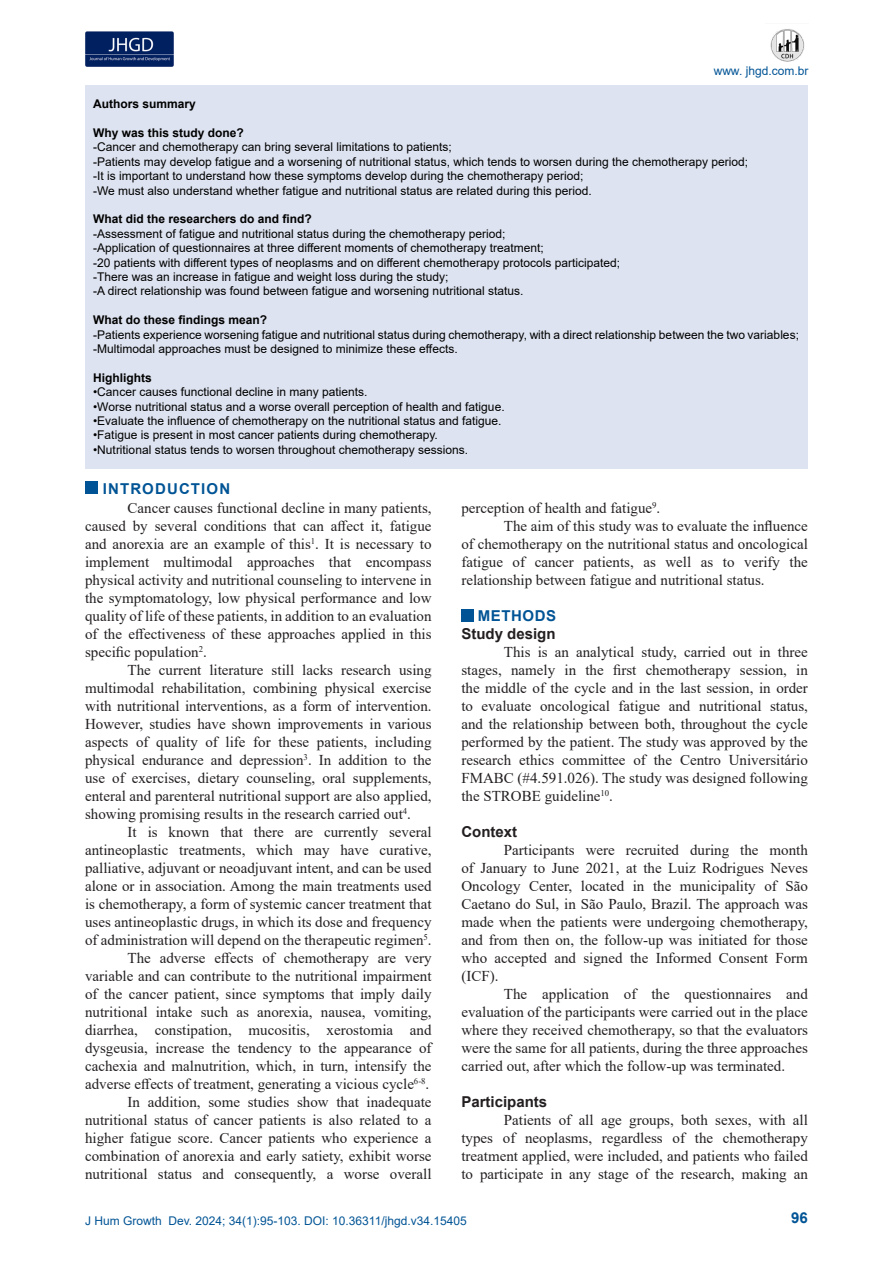
<style>
.page{position:relative;width:893px;height:1263px;background:#fff}
.page>*{position:absolute;margin:0;border:0;box-sizing:border-box;transform-origin:0 0}
.t1{font:15px/18px "Times New Roman";color:#231f20;text-align:justify}
.t2{font:700 15px "Arial";color:#231f20}
.t3{font:700 15px "Arial";letter-spacing:.075em;color:#005495}
.t4{font:700 15px "Arial";letter-spacing:.035em;color:#005495}
.t5{font:12px "Arial";color:#000}
.t6{font:700 12px "Arial";color:#000}
.t7{font:12px "Arial";color:#005495}
</style>
<div class="page">
<img style="left:85px;top:31px;width:89px;height:35px">
<img style="left:770px;top:29px;width:35px;height:33px">
<div style="left:85px;top:481px;width:12px;height:12px;background:#005495"></div>
<div style="left:461px;top:609px;width:12px;height:12px;background:#005495"></div>
<div style="left:85px;top:85px;width:722px;height:383px;background:#dde3f0"></div>
<p class="t7" style="left:714px;top:62px;width:96px">www. jhgd.com.br</p>
<p class="t6" style="left:93px;top:96px;width:104px">Authors summary</p>
<p class="t6" style="left:93px;top:124px;width:152px">Why was this study done?</p>
<p class="t5" style="left:93px;top:139px;width:360px">-Cancer and chemotherapy can bring several limitations to patients;</p>
<p class="t5" style="left:93px;top:153px;width:656px">-Patients may develop fatigue and a worsening of nutritional status, which tends to worsen during the chemotherapy period;</p>
<p class="t5" style="left:93px;top:168px;width:492px">-It is important to understand how these symptoms develop during the chemotherapy period;</p>
<p class="t5" style="left:93px;top:182px;width:500px">-We must also understand whether fatigue and nutritional status are related during this period.</p>
<p class="t6" style="left:93px;top:211px;width:220px">What did the researchers do and find?</p>
<p class="t5" style="left:93px;top:225px;width:414px">-Assessment of fatigue and nutritional status during the chemotherapy period;</p>
<p class="t5" style="left:93px;top:240px;width:452px">-Application of questionnaires at three different moments of chemotherapy treatment;</p>
<p class="t5" style="left:93px;top:254px;width:529px">-20 patients with different types of neoplasms and on different chemotherapy protocols participated;</p>
<p class="t5" style="left:93px;top:268px;width:357px">-There was an increase in fatigue and weight loss during the study;</p>
<p class="t5" style="left:93px;top:283px;width:432px">-A direct relationship was found between fatigue and worsening nutritional status.</p>
<p class="t6" style="left:93px;top:312px;width:176px">What do these findings mean?</p>
<p class="t5" style="left:93px;top:326px;width:707px">-Patients experience worsening fatigue and nutritional status during chemotherapy, with a direct relationship between the two variables;</p>
<p class="t5" style="left:93px;top:340px;width:366px">-Multimodal approaches must be designed to minimize these effects.</p>
<p class="t6" style="left:93px;top:369px;width:60px">Highlights</p>
<p class="t5" style="left:93px;top:384px;width:276px">•Cancer causes functional decline in many patients.</p>
<p class="t5" style="left:93px;top:398px;width:413px">•Worse nutritional status and a worse overall perception of health and fatigue.</p>
<p class="t5" style="left:93px;top:412px;width:410px">•Evaluate the influence of chemotherapy on the nutritional status and fatigue.</p>
<p class="t5" style="left:93px;top:427px;width:346px">•Fatigue is present in most cancer patients during chemotherapy.</p>
<p class="t5" style="left:93px;top:441px;width:377px">•Nutritional status tends to worsen throughout chemotherapy sessions.</p>
<p class="t3" style="left:103px;top:478px;width:129px">INTRODUCTION</p>
<p class="t1" style="left:85px;top:499px;width:348px;text-indent:43px">Cancer causes functional decline in many patients, caused by several conditions that can affect it, fatigue and anorexia are an example of this<sup>1</sup>. It is necessary to implement multimodal approaches that encompass physical activity and nutritional counseling to intervene in the symptomatology, low physical performance and low quality of life of these patients, in addition to an evaluation of the effectiveness of these approaches applied in this specific population<sup>2</sup>.</p>
<p class="t1" style="left:85px;top:661px;width:348px;text-indent:43px">The current literature still lacks research using multimodal rehabilitation, combining physical exercise with nutritional interventions, as a form of intervention.<br>However, studies have shown improvements in various aspects of quality of life for these patients, including physical endurance and depression<sup>3</sup>. In addition to the use of exercises, dietary counseling, oral supplements, enteral and parenteral nutritional support are also applied, showing promising results in the research carried out<sup>4</sup>.</p>
<p class="t1" style="left:85px;top:823px;width:348px;text-indent:43px">It is known that there are currently several antineoplastic treatments, which may have curative, palliative, adjuvant or neoadjuvant intent, and can be used alone or in association. Among the main treatments used is chemotherapy, a form of systemic cancer treatment that uses antineoplastic drugs, in which its dose and frequency of administration will depend on the therapeutic regimen<sup>5</sup>.</p>
<p class="t1" style="left:85px;top:949px;width:348px;text-indent:43px">The adverse effects of chemotherapy are very variable and can contribute to the nutritional impairment of the cancer patient, since symptoms that imply daily nutritional intake such as anorexia, nausea, vomiting, diarrhea, constipation, mucositis, xerostomia and dysgeusia, increase the tendency to the appearance of cachexia and malnutrition, which, in turn, intensify the adverse effects of treatment, generating a vicious cycle<sup>6-8</sup>.</p>
<p class="t1" style="left:85px;top:1093px;width:348px;text-indent:43px">In addition, some studies show that inadequate nutritional status of cancer patients is also related to a higher fatigue score. Cancer patients who experience a combination of anorexia and early satiety, exhibit worse nutritional status and consequently, a worse overall</p>
<p class="t1" style="left:461px;top:499px;width:200px">perception of health and fatigue<sup>9</sup>.</p>
<p class="t1" style="left:461px;top:517px;width:348px;text-indent:43px">The aim of this study was to evaluate the influence of chemotherapy on the nutritional status and oncological fatigue of cancer patients, as well as to verify the relationship between fatigue and nutritional status.</p>
<p class="t4" style="left:478px;top:605px;width:80px">METHODS</p>
<p class="t2" style="left:461px;top:623px;width:96px">Study design</p>
<p class="t1" style="left:461px;top:643px;width:348px;text-indent:43px">This is an analytical study, carried out in three stages, namely in the first chemotherapy session, in the middle of the cycle and in the last session, in order to evaluate oncological fatigue and nutritional status, and the relationship between both, throughout the cycle performed by the patient. The study was approved by the research ethics committee of the Centro Universitário FMABC (#4.591.026). The study was designed following the STROBE guideline<sup>10</sup>.</p>
<p class="t2" style="left:461px;top:821px;width:57px">Context</p>
<p class="t1" style="left:461px;top:841px;width:348px;text-indent:43px">Participants were recruited during the month of January to June 2021, at the Luiz Rodrigues Neves Oncology Center, located in the municipality of São Caetano do Sul, in São Paulo, Brazil. The approach was made when the patients were undergoing chemotherapy, and from then on, the follow-up was initiated for those who accepted and signed the Informed Consent Form (ICF).</p>
<p class="t1" style="left:461px;top:985px;width:348px;text-indent:43px">The application of the questionnaires and evaluation of the participants were carried out in the place where they received chemotherapy, so that the evaluators were the same for all patients, during the three approaches carried out, after which the follow-up was terminated.</p>
<p class="t2" style="left:461px;top:1091px;width:87px">Participants</p>
<p class="t1" style="left:461px;top:1111px;width:348px;text-indent:43px">Patients of all age groups, both sexes, with all types of neoplasms, regardless of the chemotherapy treatment applied, were included, and patients who failed to participate in any stage of the research, making an</p>
<p class="t7" style="left:85px;top:1212px;width:383px">J Hum Growth Dev. 2024; 34(1):95-103. DOI: 10.36311/jhgd.v34.15405</p>
<p class="t3" style="left:791px;top:1207px;width:18px">96</p>
</div>
